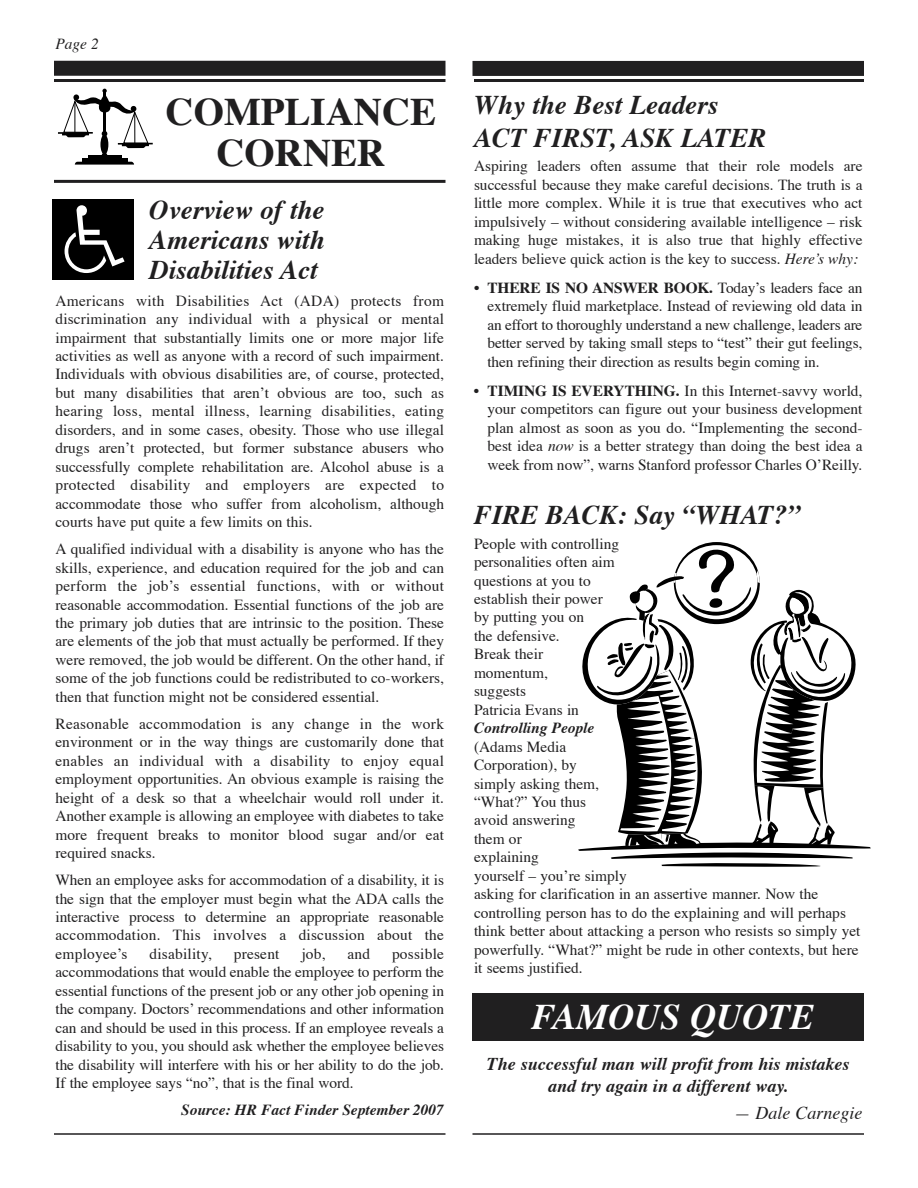
<style>
.page{position:relative;width:918px;height:1188px;background:#fff}
.page>*{position:absolute;margin:0;border:0;box-sizing:border-box;transform-origin:0 0}
.t1{font:700 39px/40.5px "Times";color:#201f20;text-align:center}
.t2{font:italic 700 36px "Times";color:#fff}
.t3{font:italic 700 27px/30px "Times";color:#201f20}
.t4{font:italic 700 18px/21.6px "Times";color:#201f20;text-align:center}
.t5{font:italic 18px "Times";color:#201f20}
.t6{font:15.3px/18.5px "Times";color:#201f20;text-align:justify}
.t7{font:italic 700 15.3px "Times";color:#201f20}
.t8{font:italic 15.3px "Times";color:#201f20}
.s1{font-style:italic}
.s2{font-weight:700}
</style>
<div class="page">
<hr style="left:54px;top:79px;width:392px;height:3px;background:#201f20">
<hr style="left:474px;top:79px;width:390px;height:3px;background:#201f20">
<hr style="left:118px;top:143px;width:35px;height:2px;background:#000">
<hr style="left:122px;top:144px;width:27px;height:2px;background:#000">
<hr style="left:58px;top:132px;width:35px;height:2px;background:#000">
<hr style="left:62px;top:133px;width:27px;height:2px;background:#000">
<svg style="left:63px;top:89px;width:85px;height:76px"></svg>
<div style="left:472px;top:61px;width:392px;height:15px;background:#201f20"></div>
<div style="left:54px;top:61px;width:392px;height:15px;background:#201f20"></div>
<hr style="left:472px;top:1133px;width:392px;height:2px;background:#201f20">
<div style="left:472px;top:993px;width:392px;height:48px;background:#201f20"></div>
<hr style="left:54px;top:180px;width:392px;height:3px;background:#201f20">
<hr style="left:54px;top:1133px;width:392px;height:2px;background:#201f20">
<div style="left:52px;top:199px;width:81px;height:81px;background:#000"></div>
<svg style="left:65px;top:205px;width:60px;height:68px"></svg>
<svg style="left:578px;top:542px;width:293px;height:325px"></svg>
<p class="t8" style="left:56px;top:38px;width:45px">Page 2</p>
<h1 class="t1" style="left:166px;top:95px;width:272px">COMPLIANCE<br>CORNER</h1>
<h3 class="t3" style="left:149px;top:197px;width:177px;text-align:justify">Overview of the Americans with Disabilities Act</h3>
<p class="t6" style="left:56px;top:293px;width:390px">Americans with Disabilities Act (ADA) protects from discrimination any individual with a physical or mental impairment that substantially limits one or more major life activities as well as anyone with a record of such impairment.<br>Individuals with obvious disabilities are, of course, protected, but many disabilities that arenít obvious are too, such as hearing loss, mental illness, learning disabilities, eating disorders, and in some cases, obesity. Those who use illegal drugs arenít protected, but former substance abusers who successfully complete rehabilitation are. Alcohol abuse is a protected disability and employers are expected to accommodate those who suffer from alcoholism, although courts have put quite a few limits on this.</p>
<p class="t6" style="left:56px;top:541px;width:390px">A qualified individual with a disability is anyone who has the skills, experience, and education required for the job and can perform the jobís essential functions, with or without reasonable accommodation. Essential functions of the job are the primary job duties that are intrinsic to the position. These are elements of the job that must actually be performed. If they were removed, the job would be different. On the other hand, if some of the job functions could be redistributed to co-workers, then that function might not be considered essential.</p>
<p class="t6" style="left:56px;top:716px;width:390px">Reasonable accommodation is any change in the work environment or in the way things are customarily done that enables an individual with a disability to enjoy equal employment opportunities. An obvious example is raising the height of a desk so that a wheelchair would roll under it.<br>Another example is allowing an employee with diabetes to take more frequent breaks to monitor blood sugar and/or eat required snacks.</p>
<p class="t6" style="left:56px;top:872px;width:390px">When an employee asks for accommodation of a disability, it is the sign that the employer must begin what the ADA calls the interactive process to determine an appropriate reasonable accommodation. This involves a discussion about the employeeís</p>
<p class="t6" style="left:56px;top:946px;width:390px;text-indent:337px">possible accommodations that would enable the employee to perform the essential functions of the present job or any other job opening in the company. Doctorsí recommendations and other information can and should be used in this process. If an employee reveals a disability to you, you should ask whether the employee believes the disability will interfere with his or her ability to do the job.<br>If the employee says ìnoî, that is the final word.</p>
<p class="t7" style="left:181px;top:1104px;width:264px">Source: HR Fact Finder September 2007</p>
<p class="t6" style="left:149px;top:946px;width:64px">disability,</p>
<p class="t6" style="left:234px;top:946px;width:47px">present</p>
<p class="t6" style="left:301px;top:946px;width:26px">job,</p>
<p class="t6" style="left:348px;top:946px;width:24px">and</p>
<h3 class="t3" style="left:474px;top:92px;width:294px;line-height:32.4px">Why the Best Leaders<br>ACT FIRST, ASK LATER</h3>
<p class="t6" style="left:474px;top:158px;width:390px">Aspiring leaders often assume that their role models are successful because they make careful decisions. The truth is a little more complex. While it is true that executives who act impulsively ñ without considering available intelligence ñ risk making huge mistakes, it is also true that highly effective leaders believe quick action is the key to success. <span class="s1">Hereís why:</span></p>
<p class="t6" style="left:487px;top:280px;width:377px;text-indent:-13px">ï <span class="s2">THERE IS NO ANSWER BOOK.</span> Todayís leaders face an extremely fluid marketplace. Instead of reviewing old data in an effort to thoroughly understand a new challenge, leaders are better served by taking small steps to ìtestî their gut feelings, then refining their direction as results begin coming in.</p>
<p class="t6" style="left:487px;top:383px;width:377px;text-indent:-13px">ï <span class="s2">TIMING IS EVERYTHING.</span> In this Internet-savvy world, your competitors can figure out your business development plan almost as soon as you do. ìImplementing the second&shy;best idea <span class="s1">now</span> is a better strategy than doing the best idea a week from nowî, warns Stanford professor Charles OíReilly.</p>
<h3 class="t3" style="left:474px;top:502px;width:328px">FIRE BACK: Say ìWHAT?î</h3>
<p class="t6" style="left:474px;top:536px;width:147px;text-align:left">People with controlling personalities often aim questions at you to establish their power by putting you on<br>the defensive.<br>Break their momentum,<br>suggests<br>Patricia Evans in</p>
<p class="t7" style="left:474px;top:722px;width:122px">Controlling People</p>
<p class="t6" style="left:474px;top:739px;width:388px;text-align:left">(Adams Media<br>Corporation), by<br>simply asking them,<br>ìWhat?î You thus<br>avoid answering<br>them or<br>explaining<br>yourself ñ youíre simply<br>asking for clarification in an assertive manner. Now the controlling person has to do the explaining and will perhaps think better about attacking a person who resists so simply yet powerfully. ìWhat?î might be rude in other contexts, but here it seems justified.</p>
<h2 class="t2" style="left:532px;top:1002px;width:284px">FAMOUS QUOTE</h2>
<p class="t4" style="left:487px;top:1055px;width:364px">The successful man will profit from his mistakes and try again in a different way.</p>
<p class="t5" style="left:735px;top:1105px;width:129px">ó Dale Carnegie</p>
</div>
